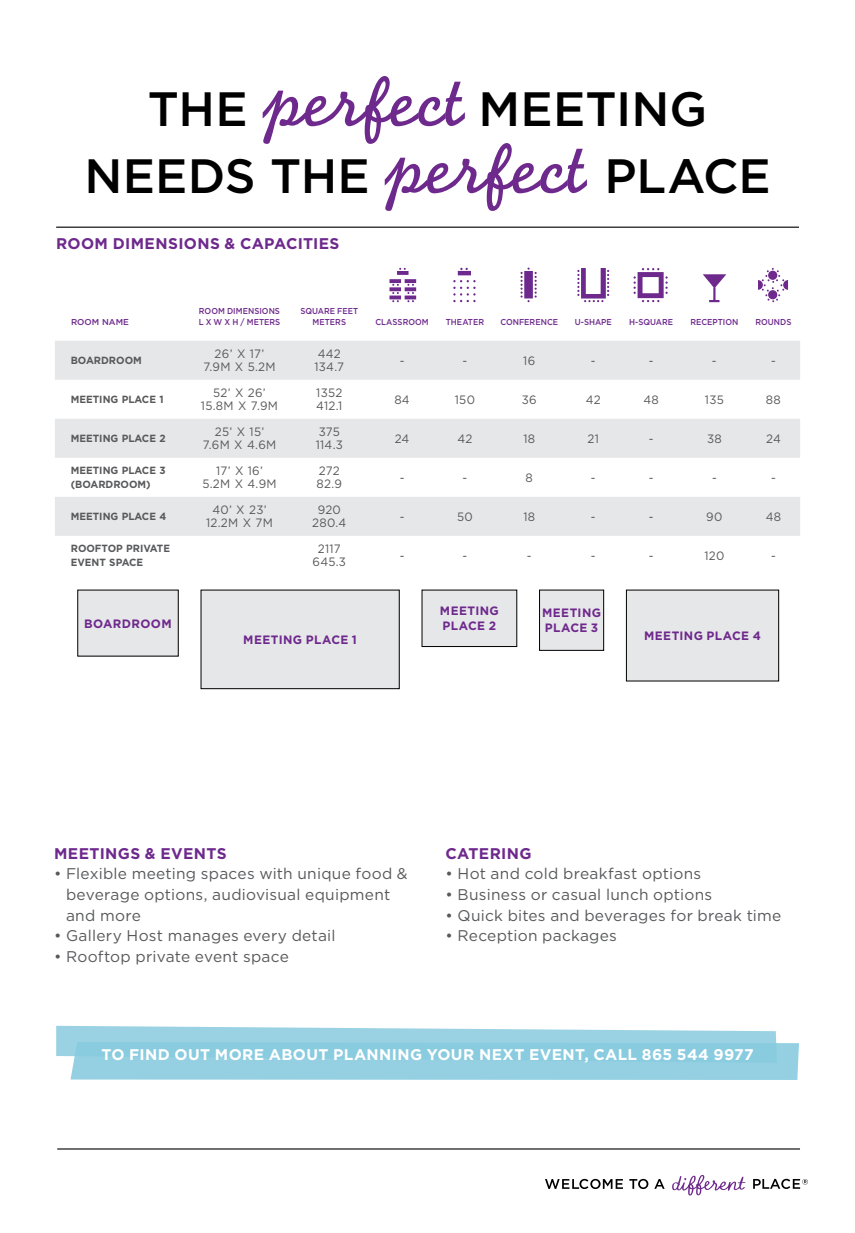
<style>
.page{position:relative;width:855px;height:1233px;background:#fff}
.page>*{position:absolute;margin:0;border:0;box-sizing:border-box;transform-origin:0 0}
.t1{font:500 48.2px/67px "Gotham";letter-spacing:.005em;color:#000;text-align:center}
.t2{font:15.4px/20.6px "Gotham";letter-spacing:.015em;color:#58595b}
.Event_Phone{font:700 15.4px "Gotham";letter-spacing:.025em;color:#fff}
.Subhead_1{font:700 15.4px "Gotham";letter-spacing:.025em;color:#6e298d}
.t3{font:12.2px/13.2px "Gotham";letter-spacing:.025em;color:#58595b;text-align:center;scale:.96 1}
.t4{font:700 12.2px/14.6px "Gotham";letter-spacing:.035em;color:#6e298d}
.t5{font:700 10.4px/14.2px "Gotham";color:#58595b;scale:.96 1}
.t6{font:500 8.6px/11.2px "Gotham";letter-spacing:.005em;color:#6e298d;scale:.92 1}
.t7{font:500 8.6px "Gotham";letter-spacing:.005em;color:#6e298d}
.s1{font-family:"Monoline Script Hyatt Place";font-weight:400;font-style:italic;font-size:74px;color:#6e298d}
</style>
<div class="page">
<hr style="left:57px;top:1148px;width:743px;height:2px;background:#000">
<svg style="left:672px;top:1175px;width:74px;height:21px"></svg>
<svg style="left:753px;top:1179px;width:55px;height:10px"></svg>
<svg style="left:545px;top:1179px;width:78px;height:10px"></svg>
<svg style="left:629px;top:1179px;width:19px;height:10px"></svg>
<svg style="left:654px;top:1179px;width:11px;height:10px"></svg>
<svg style="left:56px;top:1026px;width:743px;height:54px;background:#99d2e3"></svg>
<svg style="left:55px;top:341px;width:745px;height:195px;fill:#e6e7e8"></svg>
<svg style="left:397px;top:271px;width:12px;height:4px"></svg>
<svg style="left:389px;top:279px;width:12px;height:4px"></svg>
<svg style="left:389px;top:287px;width:12px;height:4px"></svg>
<svg style="left:405px;top:279px;width:11px;height:4px"></svg>
<svg style="left:405px;top:287px;width:11px;height:4px"></svg>
<svg style="left:389px;top:292px;width:27px;height:10px"></svg>
<svg style="left:460px;top:268px;width:8px;height:2px"></svg>
<hr style="left:458px;top:271px;width:13px;height:4px;background:#6e298d">
<svg style="left:453px;top:280px;width:23px;height:22px"></svg>
<svg style="left:520px;top:268px;width:17px;height:34px"></svg>
<svg style="left:577px;top:268px;width:32px;height:34px"></svg>
<svg style="left:634px;top:268px;width:34px;height:34px"></svg>
<svg style="left:703px;top:274px;width:23px;height:13px"></svg>
<hr style="left:713px;top:287px;width:3px;height:14px;background:#6e298d">
<svg style="left:709px;top:300px;width:11px;height:2px"></svg>
<svg style="left:758px;top:268px;width:30px;height:34px"></svg>
<div style="left:78px;top:590px;width:100px;height:66px;background:#e6e7e8"></div>
<div style="left:201px;top:590px;width:198px;height:99px;background:#e6e7e8"></div>
<div style="left:201px;top:590px;width:199px;height:99px;border:1px solid #000"></div>
<div style="left:422px;top:590px;width:95px;height:57px;background:#e6e7e8"></div>
<div style="left:422px;top:590px;width:95px;height:57px;border:1px solid #000"></div>
<div style="left:540px;top:590px;width:64px;height:60px;background:#e6e7e8"></div>
<div style="left:539px;top:590px;width:65px;height:61px;border:1px solid #000"></div>
<div style="left:626px;top:590px;width:153px;height:91px;background:#e6e7e8"></div>
<div style="left:626px;top:590px;width:153px;height:91px;border:1px solid #000"></div>
<hr style="left:56px;top:227px;width:743px;height:1px;background:#000">
<h1 class="t1" style="left:84px;top:74px;width:688px">THE <span class="s1">perfect</span> MEETING<br>NEEDS THE <span class="s1">perfect</span> PLACE</h1>
<p class="Subhead_1" style="left:56px;top:234px;width:285px">ROOM DIMENSIONS &amp; CAPACITIES</p>
<p class="t7" style="left:71px;top:317px;width:59px">ROOM NAME</p>
<p class="t6" style="left:199px;top:305px;width:90px">ROOM DIMENSIONS<br>L X W X H / METERS</p>
<p class="t6" style="left:300px;top:305px;width:64px;text-align:center">SQUARE FEET<br>METERS</p>
<p class="t6" style="left:375px;top:316px;width:59px">CLASSROOM</p>
<p class="t6" style="left:446px;top:316px;width:43px">THEATER</p>
<p class="t6" style="left:500px;top:316px;width:64px">CONFERENCE</p>
<p class="t6" style="left:575px;top:316px;width:42px">U-SHAPE</p>
<p class="t6" style="left:629px;top:316px;width:49px">H-SQUARE</p>
<p class="t6" style="left:690px;top:316px;width:54px">RECEPTION</p>
<p class="t6" style="left:755px;top:316px;width:41px">ROUNDS</p>
<p class="t5" style="left:71px;top:353px;width:76px">BOARDROOM</p>
<p class="t3" style="left:203px;top:347px;width:77px">26’ X 17’<br>7.9M X 5.2M</p>
<p class="t3" style="left:314px;top:347px;width:33px;text-align:left">442<br>134.7</p>
<p class="t3" style="left:400px;top:354px;width:6px">-</p>
<p class="t3" style="left:463px;top:354px;width:6px">-</p>
<p class="t3" style="left:523px;top:354px;width:14px">16</p>
<p class="t3" style="left:591px;top:354px;width:6px">-</p>
<p class="t3" style="left:649px;top:354px;width:6px">-</p>
<p class="t3" style="left:712px;top:354px;width:6px">-</p>
<p class="t3" style="left:771px;top:354px;width:6px">-</p>
<p class="t5" style="left:71px;top:392px;width:98px">MEETING PLACE 1</p>
<p class="t3" style="left:201px;top:386px;width:82px">52’ X 26’<br>15.8M X 7.9M</p>
<p class="t3" style="left:316px;top:386px;width:29px;text-align:left">1352<br>412.1</p>
<p class="t3" style="left:394px;top:393px;width:18px">84</p>
<p class="t3" style="left:455px;top:393px;width:23px">150</p>
<p class="t3" style="left:522px;top:393px;width:17px">36</p>
<p class="t3" style="left:586px;top:393px;width:17px">42</p>
<p class="t3" style="left:643px;top:393px;width:18px">48</p>
<p class="t3" style="left:705px;top:393px;width:21px">135</p>
<p class="t3" style="left:766px;top:393px;width:17px">88</p>
<p class="t5" style="left:71px;top:431px;width:100px">MEETING PLACE 2</p>
<p class="t3" style="left:203px;top:425px;width:78px">25’ X 15’<br>7.6M X 4.6M</p>
<p class="t3" style="left:316px;top:425px;width:30px;text-align:left">375<br>114.3</p>
<p class="t3" style="left:395px;top:432px;width:17px">24</p>
<p class="t3" style="left:457px;top:432px;width:17px">42</p>
<p class="t3" style="left:523px;top:432px;width:14px">18</p>
<p class="t3" style="left:588px;top:432px;width:13px">21</p>
<p class="t3" style="left:649px;top:432px;width:6px">-</p>
<p class="t3" style="left:707px;top:432px;width:17px">38</p>
<p class="t3" style="left:766px;top:432px;width:17px">24</p>
<p class="t5" style="left:71px;top:463px;width:100px">MEETING PLACE 3 (BOARDROOM)</p>
<p class="t3" style="left:202px;top:464px;width:79px">17’ X 16’<br>5.2M X 4.9M</p>
<p class="t3" style="left:317px;top:464px;width:28px;text-align:left">272<br>82.9</p>
<p class="t3" style="left:400px;top:471px;width:6px">-</p>
<p class="t3" style="left:463px;top:471px;width:6px">-</p>
<p class="t3" style="left:526px;top:471px;width:9px">8</p>
<p class="t3" style="left:591px;top:471px;width:6px">-</p>
<p class="t3" style="left:649px;top:471px;width:6px">-</p>
<p class="t3" style="left:712px;top:471px;width:6px">-</p>
<p class="t3" style="left:771px;top:471px;width:6px">-</p>
<p class="t5" style="left:71px;top:509px;width:101px">MEETING PLACE 4</p>
<p class="t3" style="left:206px;top:503px;width:71px">40’ X 23’<br>12.2M X 7M</p>
<p class="t3" style="left:312px;top:503px;width:37px">920<br>280.4</p>
<p class="t3" style="left:400px;top:510px;width:6px">-</p>
<p class="t3" style="left:457px;top:510px;width:18px">50</p>
<p class="t3" style="left:523px;top:510px;width:14px">18</p>
<p class="t3" style="left:591px;top:510px;width:6px">-</p>
<p class="t3" style="left:649px;top:510px;width:6px">-</p>
<p class="t3" style="left:706px;top:510px;width:18px">90</p>
<p class="t3" style="left:766px;top:510px;width:18px">48</p>
<p class="t5" style="left:71px;top:541px;width:105px">ROOFTOP PRIVATE<br>EVENT SPACE</p>
<p class="t3" style="left:313px;top:542px;width:37px">2117<br>645.3</p>
<p class="t3" style="left:400px;top:549px;width:6px">-</p>
<p class="t3" style="left:463px;top:549px;width:6px">-</p>
<p class="t3" style="left:527px;top:549px;width:6px">-</p>
<p class="t3" style="left:591px;top:549px;width:6px">-</p>
<p class="t3" style="left:649px;top:549px;width:6px">-</p>
<p class="t3" style="left:704px;top:549px;width:22px">120</p>
<p class="t3" style="left:771px;top:549px;width:6px">-</p>
<p class="t4" style="left:84px;top:616px;width:89px">BOARDROOM</p>
<p class="t4" style="left:243px;top:632px;width:115px">MEETING PLACE 1</p>
<p class="t4" style="left:440px;top:604px;width:60px">MEETING<br>PLACE 2</p>
<p class="t4" style="left:542px;top:605px;width:60px">MEETING<br>PLACE 3</p>
<p class="t4" style="left:644px;top:628px;width:118px">MEETING PLACE 4</p>
<p class="Subhead_1" style="left:54px;top:844px;width:174px">MEETINGS &amp; EVENTS</p>
<p class="t2" style="left:66px;top:863px;width:343px;text-indent:-12px">• Flexible meeting spaces with unique food &amp; beverage options, audiovisual equipment and more</p>
<p class="t2" style="left:54px;top:925px;width:283px">• Gallery Host manages every detail</p>
<p class="t2" style="left:54px;top:946px;width:236px">• Rooftop private event space</p>
<p class="Subhead_1" style="left:446px;top:844px;width:88px">CATERING</p>
<p class="t2" style="left:446px;top:863px;width:257px">• Hot and cold breakfast options</p>
<p class="t2" style="left:446px;top:884px;width:268px">• Business or casual lunch options</p>
<p class="t2" style="left:446px;top:905px;width:337px">• Quick bites and beverages for break time</p>
<p class="t2" style="left:446px;top:925px;width:173px">• Reception packages</p>
<p class="Event_Phone" style="left:101px;top:1046px;width:654px">TO FIND OUT MORE ABOUT PLANNING YOUR NEXT EVENT, CALL 865 544 9977</p>
</div>
